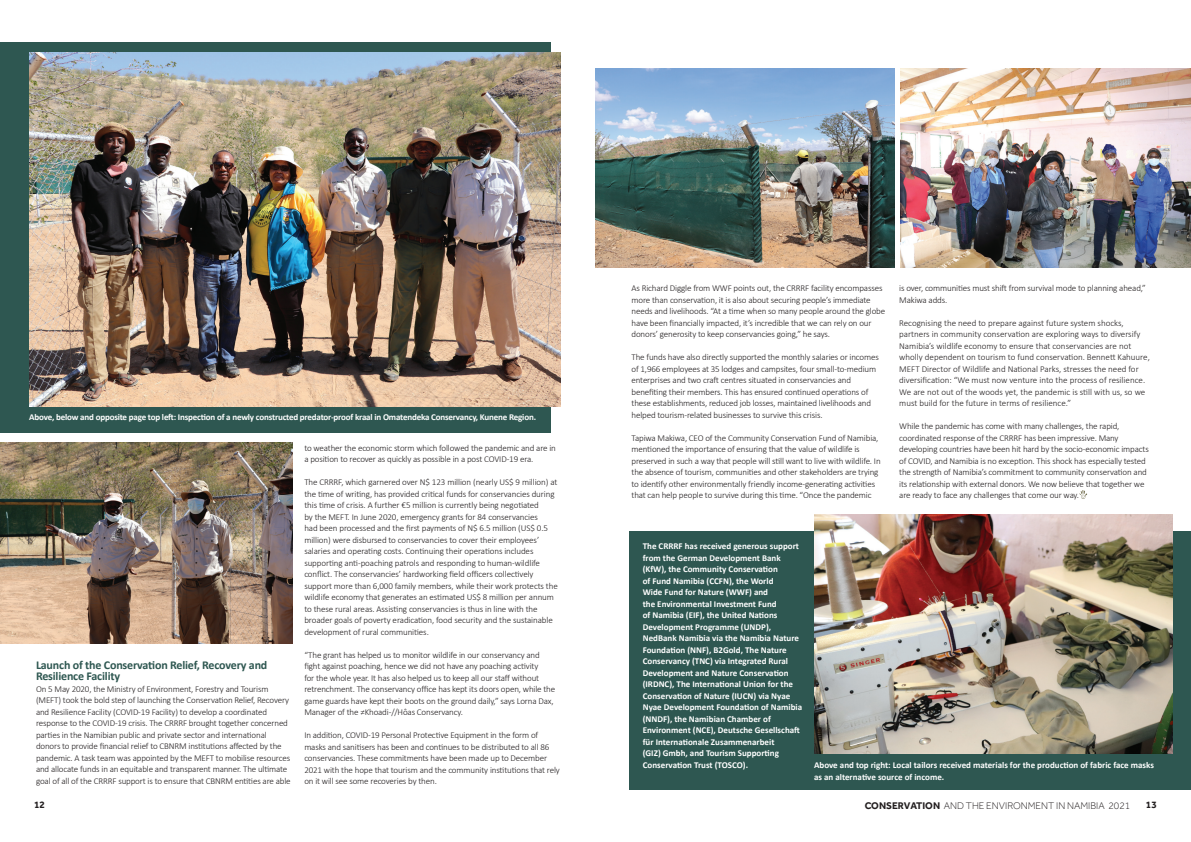
<style>
.page{position:relative;width:1191px;height:842px;background:#fff}
.page>*{position:absolute;margin:0;border:0;box-sizing:border-box;transform-origin:0 0}
.t1{font:700 12px/11px "Calibri";letter-spacing:-.015em;color:#2e5751}
.t2{font:300 10px "Effra";color:#231f20}
.t3{font:700 10px "Effra";color:#231f20}
.t4{font:300 9px/11.5px "Calibri";letter-spacing:-.015em;color:#231f20}
.t5{font:700 9px/11.5px "Calibri";color:#fff}
.t6{font:700 9px "Calibri";letter-spacing:-.02em;color:#fff}
.s1{font-weight:700}
</style>
<div class="page">
<div style="left:630px;top:532px;width:561px;height:258px;background:#2e5751"></div>
<div style="left:0;top:43px;width:550px;height:390px;background:#2e5751"></div>
<img style="left:0;top:443px;width:292px;height:200px">
<img style="left:29px;top:53px;width:531px;height:354px">
<img style="left:595px;top:69px;width:299px;height:199px">
<img style="left:814px;top:515px;width:358px;height:239px">
<img style="left:901px;top:69px;width:290px;height:199px">
<svg style="left:1079px;top:490px;width:8px;height:9px"></svg>
<p class="t6" style="left:29px;top:411px;width:508px">Above, below and opposite page top left: Inspection of a newly constructed predator-proof kraal in Omatendeka Conservancy, Kunene Region.</p>
<p class="t1" style="left:36px;top:659px;width:233px">Launch of the Conservation Relief, Recovery and<br>Resilience Facility</p>
<p class="t4" style="left:36px;top:683px;width:256px">On 5 May 2020, the Ministry of Environment, Forestry and Tourism (MEFT) took the bold step of launching the Conservation Relief, Recovery and Resilience Facility (COVID-19 Facility) to develop a coordinated response to the COVID-19 crisis. The CRRRF brought together concerned parties in the Namibian public and private sector and international donors to provide financial relief to CBNRM institutions affected by the pandemic. A task team was appointed by the MEFT to mobilise resources and allocate funds in an equitable and transparent manner. The ultimate goal of all of the CRRRF support is to ensure that CBNRM entities are able</p>
<p class="t4" style="left:304px;top:442px;width:253px">to weather the economic storm which followed the pandemic and are in a position to recover as quickly as possible in a post COVID-19 era.</p>
<p class="t4" style="left:304px;top:476px;width:255px">The CRRRF, which garnered over N$ 123 million (nearly US$ 9 million) at the time of writing, has provided critical funds for conservancies during this time of crisis. A further €5 million is currently being negotiated<br>by the MEFT. In June 2020, emergency grants for 84 conservancies<br>had been processed and the first payments of N$ 6.5 million (US$ 0.5 million) were disbursed to conservancies to cover their employees’ salaries and operating costs. Continuing their operations includes supporting anti-poaching patrols and responding to human-wildlife conflict. The conservancies’ hardworking field officers collectively support more than 6,000 family members, while their work protects the wildlife economy that generates an estimated US$ 8 million per annum to these rural areas. Assisting conservancies is thus in line with the broader goals of poverty eradication, food security and the sustainable development of rural communities.</p>
<p class="t4" style="left:304px;top:649px;width:252px">“The grant has helped us to monitor wildlife in our conservancy and fight against poaching, hence we did not have any poaching activity<br>for the whole year. It has also helped us to keep all our staff without retrenchment. The conservancy office has kept its doors open, while the game guards have kept their boots on the ground daily,” says Lorna Dax, Manager of the ≠Khoadi-//Hôas Conservancy.</p>
<p class="t4" style="left:304px;top:729px;width:257px">In addition, COVID-19 Personal Protective Equipment in the form of masks and sanitisers has been and continues to be distributed to all 86 conservancies. These commitments have been made up to December 2021 with the hope that tourism and the community institutions that rely on it will see some recoveries by then.</p>
<p class="t4" style="left:631px;top:282px;width:255px">As Richard Diggle from WWF points out, the CRRRF facility encompasses more than conservation, it is also about securing people’s immediate needs and livelihoods. “At a time when so many people around the globe have been financially impacted, it’s incredible that we can rely on our donors’ generosity to keep conservancies going,” he says.</p>
<p class="t4" style="left:631px;top:351px;width:249px">The funds have also directly supported the monthly salaries or incomes of 1,966 employees at 35 lodges and campsites, four small-to-medium enterprises and two craft centres situated in conservancies and benefiting their members. This has ensured continued operations of these establishments, reduced job losses, maintained livelihoods and helped tourism-related businesses to survive this crisis.</p>
<p class="t4" style="left:631px;top:432px;width:251px">Tapiwa Makiwa, CEO of the Community Conservation Fund of Namibia, mentioned the importance of ensuring that the value of wildlife is preserved in such a way that people will still want to live with wildlife. In the absence of tourism, communities and other stakeholders are trying to identify other environmentally friendly income-generating activities that can help people to survive during this time. “Once the pandemic</p>
<p class="t4" style="left:899px;top:282px;width:248px">is over, communities must shift from survival mode to planning ahead,”<br>Makiwa adds.</p>
<p class="t4" style="left:899px;top:317px;width:252px">Recognising the need to prepare against future system shocks, partners in community conservation are exploring ways to diversify Namibia’s wildlife economy to ensure that conservancies are not wholly dependent on tourism to fund conservation. Bennett Kahuure, MEFT Director of Wildlife and National Parks, stresses the need for diversification: “We must now venture into the process of resilience.<br>We are not out of the woods yet, the pandemic is still with us, so we must build for the future in terms of resilience.”</p>
<p class="t4" style="left:899px;top:420px;width:251px">While the pandemic has come with many challenges, the rapid, coordinated response of the CRRRF has been impressive. Many developing countries have been hit hard by the socio-economic impacts of COVID, and Namibia is no exception. This shock has especially tested the strength of Namibia’s commitment to community conservation and its relationship with external donors. We now believe that together we are ready to face any challenges that come our way.</p>
<p class="t5" style="left:643px;top:540px;width:161px">The CRRRF has received generous support from the German Development Bank (KfW), the Community Conservation<br>of Fund Namibia (CCFN), the World<br>Wide Fund for Nature (WWF) and<br>the Environmental Investment Fund<br>of Namibia (EIF), the United Nations Development Programme (UNDP), NedBank Namibia via the Namibia Nature Foundation (NNF), B2Gold, The Nature Conservancy (TNC) via Integrated Rural Development and Nature Conservation (IRDNC), The International Union for the Conservation of Nature (IUCN) via Nyae Nyae Development Foundation of Namibia (NNDF), the Namibian Chamber of Environment (NCE), Deutsche Gesellschaft für Internationale Zusammenarbeit<br>(GIZ) Gmbh, and Tourism Supporting Conservation Trust (TOSCO).</p>
<p class="t5" style="left:814px;top:759px;width:341px">Above and top right: Local tailors received materials for the production of fabric face masks as an alternative source of income.</p>
<p class="t3" style="left:34px;top:799px;width:12px">12</p>
<p class="t2" style="left:864px;top:800px;width:267px"><span class="s1">CONSERVATION</span> AND THE ENVIRONMENT IN NAMIBIA 2021</p>
<p class="t3" style="left:1146px;top:799px;width:12px">13</p>
</div>
